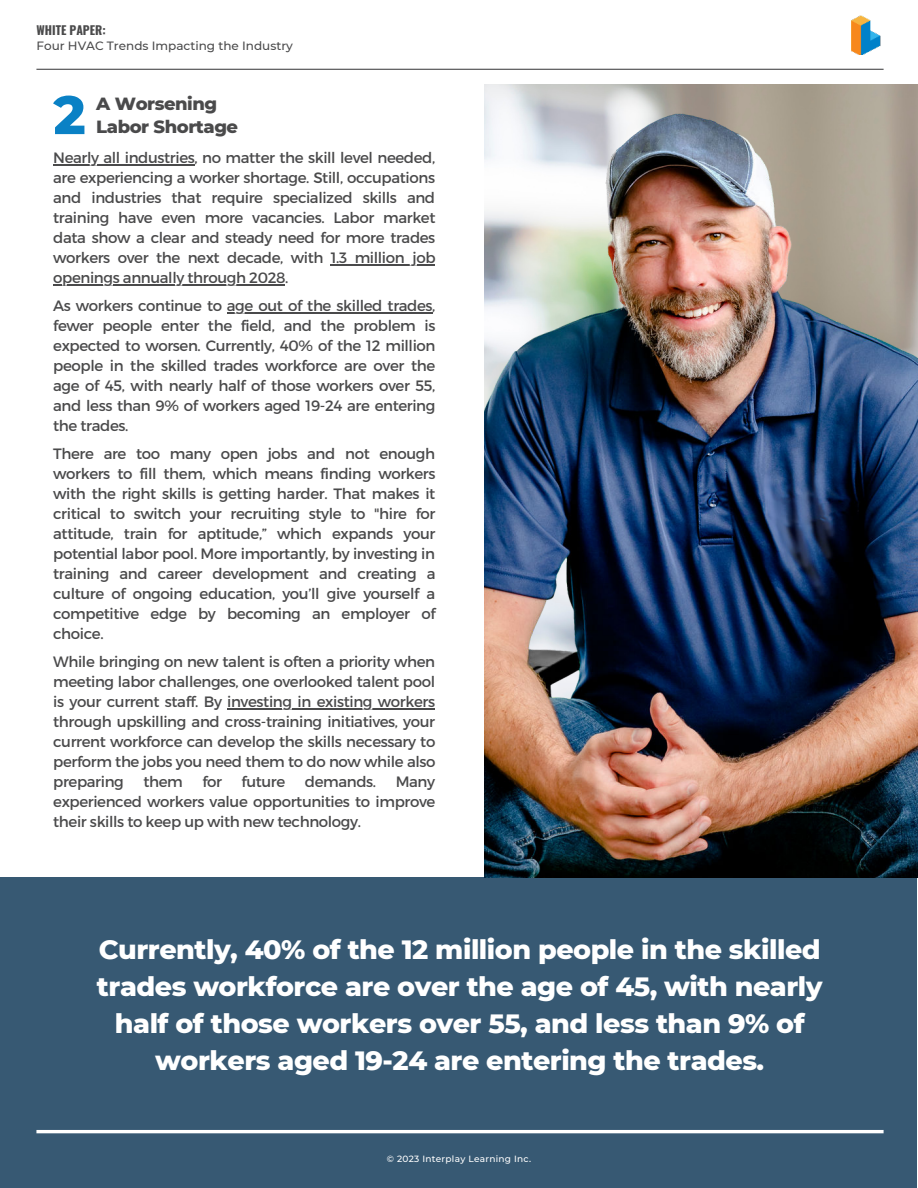
<style>
.page{position:relative;width:918px;height:1188px;background:#fff}
.page>*{position:absolute;margin:0;border:0;box-sizing:border-box;transform-origin:0 0}
.t1{font:800 54px "Montserrat";color:#0a81c5}
.t2{font:800 27px/37.2px "Montserrat";letter-spacing:-.02em;color:#fff;text-align:center}
.t3{font:800 18px/23.5px "Montserrat";letter-spacing:-.025em;color:#4a4a4b}
.t4{font:15px/20px "Montserrat";letter-spacing:-.025em;color:#4a4a4b;text-align:justify}
.t5{font:500 12px "Montserrat";color:#4a4a4b}
.t6{font:700 12px "Oswald";color:#4a4a4b}
.t7{font:500 9px "Montserrat";letter-spacing:.03em;color:#fff}
</style>
<div class="page">
<div style="left:0;top:878px;width:917px;height:310px;background:#375973"></div>
<hr style="left:36px;top:1130px;width:848px;height:3px;background:#fff">
<hr style="left:36px;top:69px;width:848px;height:1px;background:#4a4a4b">
<img style="left:851px;top:15px;width:30px;height:40px">
<img style="left:484px;top:106px;width:434px;height:772px">
<hr style="left:53px;top:164px;width:141px;height:1px;background:#4a4a4b">
<hr style="left:331px;top:264px;width:104px;height:1px;background:#4a4a4b">
<hr style="left:53px;top:284px;width:232px;height:1px;background:#4a4a4b">
<hr style="left:227px;top:312px;width:205px;height:1px;background:#4a4a4b">
<hr style="left:227px;top:708px;width:208px;height:1px;background:#4a4a4b">
<p class="t6" style="left:36px;top:24px;width:71px">WHITE PAPER:</p>
<p class="t5" style="left:36px;top:38px;width:258px">Four HVAC Trends Impacting the Industry</p>
<h1 class="t1" style="left:53px;top:75px;width:34px">2</h1>
<p class="t3" style="left:96px;top:91px;width:143px">A Worsening<br>Labor Shortage</p>
<p class="t4" style="left:53px;top:148px;width:384px">Nearly all industries, no matter the skill level needed, are experiencing a worker shortage. Still, occupations and industries that require specialized skills and training have even more vacancies. Labor market data show a clear and steady need for more trades workers over the next decade, with 1.3 million job openings annually through 2028.</p>
<p class="t4" style="left:53px;top:296px;width:384px">As workers continue to age out of the skilled trades, fewer people enter the field, and the problem is expected to worsen. Currently, 40% of the 12 million people in the skilled trades workforce are over the age of 45, with nearly half of those workers over 55, and less than 9% of workers aged 19-24 are entering the trades.</p>
<p class="t4" style="left:53px;top:444px;width:384px">There are too many open jobs and not enough workers to fill them, which means finding workers with the right skills is getting harder. That makes it critical to switch your recruiting style to "hire for attitude, train for aptitude,” which expands your potential labor pool. More importantly, by investing in training and career development and creating a culture of ongoing education, you’ll give yourself a competitive edge by becoming an employer of choice.</p>
<p class="t4" style="left:53px;top:652px;width:384px">While bringing on new talent is often a priority when meeting labor challenges, one overlooked talent pool is your current staff. By investing in existing workers through upskilling and cross-training initiatives, your current workforce can develop the skills necessary to perform the jobs you need them to do now while also preparing</p>
<p class="t4" style="left:143px;top:772px;width:41px">them</p>
<p class="t4" style="left:202px;top:772px;width:21px">for</p>
<p class="t4" style="left:242px;top:772px;width:45px">future</p>
<p class="t4" style="left:305px;top:772px;width:73px">demands.</p>
<p class="t4" style="left:53px;top:772px;width:384px;text-indent:342px">Many experienced workers value opportunities to improve their skills to keep up with new technology.</p>
<h2 class="t2" style="left:97px;top:929px;width:727px">Currently, 40% of the 12 million people in the skilled trades workforce are over the age of 45, with nearly half of those workers over 55, and less than 9% of workers aged 19-24 are entering the trades.</h2>
<p class="t7" style="left:387px;top:1152px;width:146px">© 2023 Interplay Learning Inc.</p>
</div>
